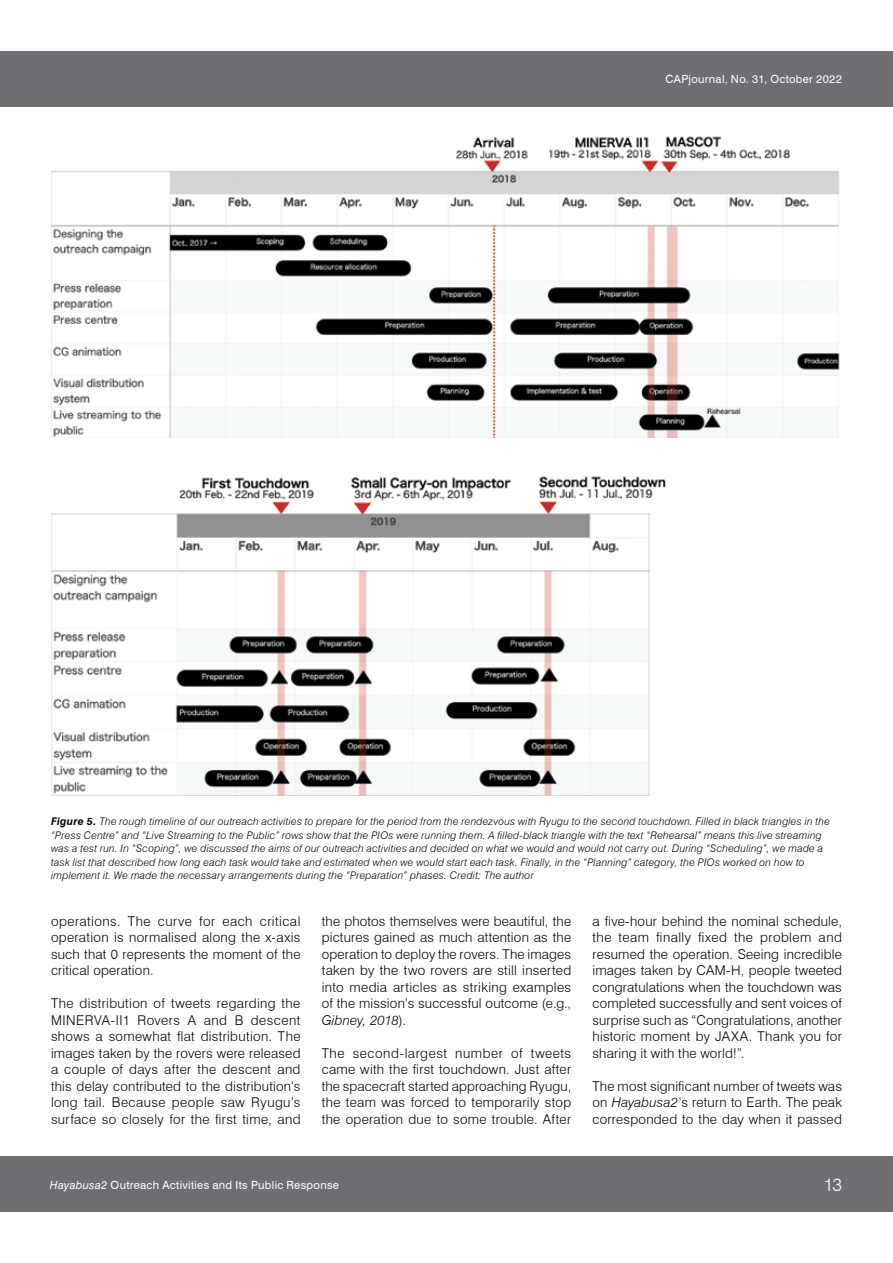
<style>
.page{position:relative;width:893px;height:1263px;background:#fff}
.page>*{position:absolute;margin:0;border:0;box-sizing:border-box;transform-origin:0 0}
.t1{font:300 18px "Swiss 721 BT";color:#fff}
.t2{font:300 13.5px/16.5px "Swiss 721 BT";letter-spacing:.02em;color:#000;text-align:justify}
.t3{font:11.25px "Swiss 721 BT";letter-spacing:.025em;color:#fff}
.t4{font:italic 300 10.5px/13.5px "Swiss 721 BT";letter-spacing:.02em;color:#000}
.s1{font-weight:700}
.s2{font-style:italic}
</style>
<div class="page">
<div style="left:0;top:51px;width:893px;height:55px;background:#6d6e71"></div>
<div style="left:0;top:1157px;width:893px;height:55px;background:#6d6e71"></div>
<img style="left:51px;top:136px;width:789px;height:302px">
<img style="left:51px;top:476px;width:615px;height:319px">
<p class="t3" style="left:666px;top:72px;width:178px">CAPjournal, No. 31, October 2022</p>
<p class="t4" style="left:51px;top:815px;width:780px"><span class="s1">Figure 5.</span> The rough timeline of our outreach activities to prepare for the period from the rendezvous with Ryugu to the second touchdown. Filled in black triangles in the “Press Centre” and “Live Streaming to the Public” rows show that the PIOs were running them. A filled-black triangle with the text “Rehearsal” means this live streaming was a test run. In “Scoping”, we discussed the aims of our outreach activities and decided on what we would and would not carry out. During “Scheduling”, we made a task list that described how long each task would take and estimated when we would start each task. Finally, in the “Planning” category, the PIOs worked on how to implement it. We made the necessary arrangements during the “Preparation” phases. Credit: The author</p>
<p class="t2" style="left:51px;top:912px;width:251px">operations. The curve for each critical operation is normalised along the x-axis such that 0 represents the moment of the critical operation.</p>
<p class="t2" style="left:51px;top:995px;width:251px">The distribution of tweets regarding the MINERVA-II1 Rovers A and B descent shows a somewhat flat distribution. The images taken by the rovers were released a couple of days after the descent and this delay contributed to the distribution’s long tail. Because people saw Ryugu’s surface so closely for the first time, and</p>
<p class="t2" style="left:322px;top:912px;width:251px">the photos themselves were beautiful, the pictures gained as much attention as the operation to deploy the rovers. The images taken by the two rovers are still inserted into media articles as striking examples of the mission’s successful outcome (e.g., <span class="s2">Gibney, 2018</span>).</p>
<p class="t2" style="left:322px;top:1044px;width:251px">The second-largest number of tweets came with the first touchdown. Just after the spacecraft started approaching Ryugu, the team was forced to temporarily stop the operation due to some trouble. After</p>
<p class="t3" style="left:50px;top:1178px;width:291px"><span class="s2">Hayabusa2</span> Outreach Activities and Its Public Response</p>
<p class="t2" style="left:592px;top:912px;width:251px">a five-hour behind the nominal schedule, the team finally fixed the problem and resumed the operation. Seeing incredible images taken by CAM-H, people tweeted congratulations when the touchdown was completed successfully and sent voices of surprise such as “Congratulations, another historic moment by JAXA. Thank you for sharing it with the world!”.</p>
<p class="t2" style="left:592px;top:1077px;width:251px">The most significant number of tweets was on <span class="s2">Hayabusa2</span>’s return to Earth. The peak corresponded to the day when it passed</p>
<h1 class="t1" style="left:824px;top:1174px;width:20px">13</h1>
</div>
